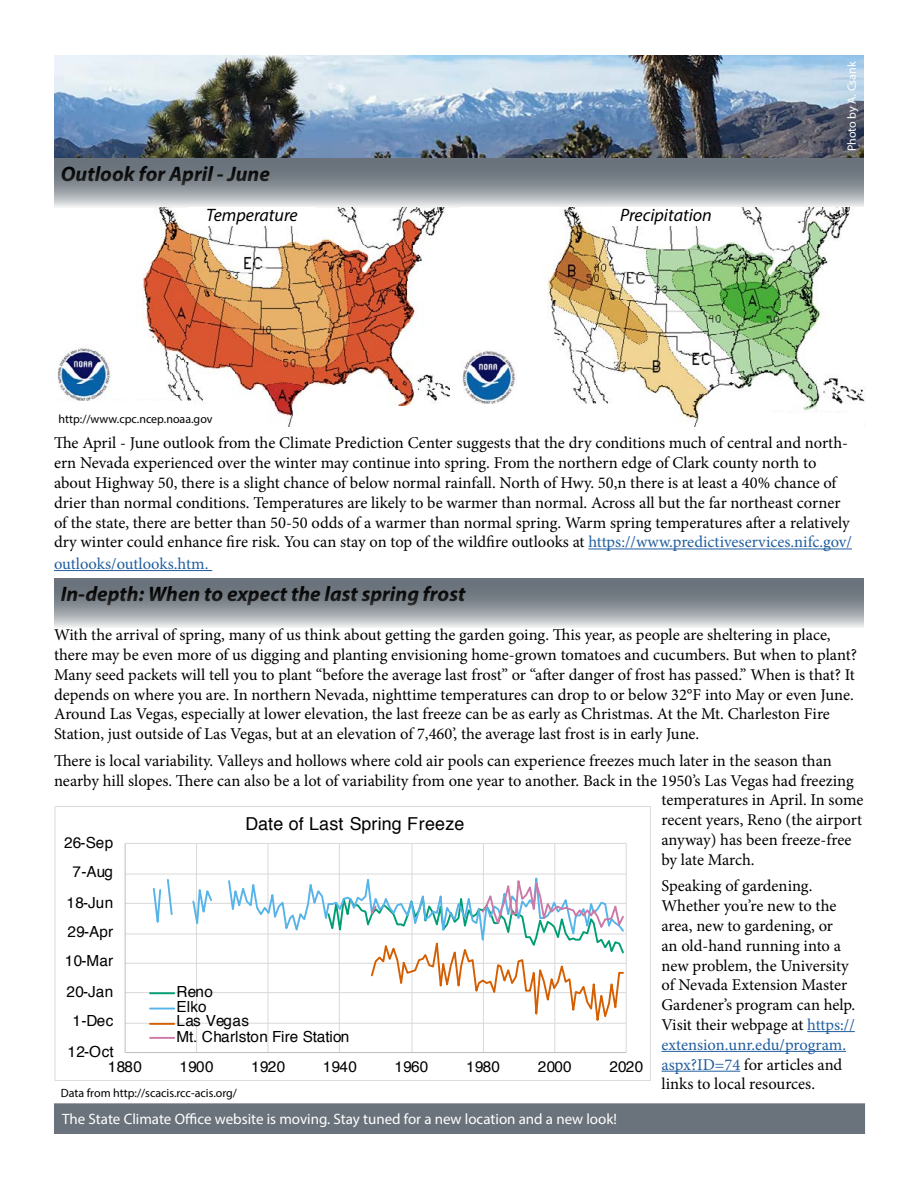
<style>
.page{position:relative;width:918px;height:1188px;background:#fff}
.page>*{position:absolute;margin:0;border:0;box-sizing:border-box;transform-origin:0 0}
.t1{font:italic 700 21px "Myriad Pro";color:#000}
.t2{font:italic 18px "Myriad Pro";color:#000}
.t3{font:17.85px "Helvetica";letter-spacing:.015em;color:#000}
.t4{font:16.5px/19.8px "Minion Pro";letter-spacing:-.005em;color:#000}
.t5{font:16.5px "Minion Pro";color:#215e9e}
.t6{font:15.3px "Helvetica";letter-spacing:.025em;color:#000}
.t7{font:15.3px/14.9px "Helvetica";color:#000}
.reference{font:15px "Myriad Pro";color:#fff}
.reference-2{font:12px "Myriad Pro";color:#000}
.reference-3{font:12px "Myriad Pro";color:#fff}
.s1{color:#215e9e}
</style>
<div class="page">
<img style="left:54px;top:55px;width:810px;height:103px">
<img style="left:57px;top:208px;width:393px;height:219px">
<svg style="left:54px;top:158px;width:810px;height:50px"></svg>
<img style="left:462px;top:208px;width:403px;height:219px">
<div style="left:603px;top:208px;width:126px;height:18px;background:#fff"></div>
<div style="left:189px;top:208px;width:126px;height:18px;background:#fff"></div>
<div style="left:54px;top:401px;width:138px;height:26px;background:#fff"></div>
<div style="left:455px;top:404px;width:202px;height:23px;background:#fff"></div>
<div style="left:312px;top:407px;width:138px;height:20px;background:#fff"></div>
<div style="left:726px;top:414px;width:138px;height:13px;background:#fff"></div>
<div style="left:58px;top:410px;width:168px;height:17px;background:#fff"></div>
<svg style="left:54px;top:579px;width:810px;height:49px"></svg>
<div style="left:55px;top:1104px;width:809px;height:29px;background:#6a737b"></div>
<div style="left:54px;top:1103px;width:811px;height:31px;border:2px solid #6a737b"></div>
<hr style="left:588px;top:549px;width:264px;height:1px;background:#215e9e">
<hr style="left:54px;top:570px;width:158px;height:1px;background:#215e9e">
<hr style="left:807px;top:1031px;width:48px;height:1px;background:#215e9e">
<hr style="left:662px;top:1051px;width:184px;height:1px;background:#215e9e">
<hr style="left:662px;top:1071px;width:78px;height:1px;background:#215e9e">
<hr style="left:125px;top:1023px;width:501px;height:1px;background:#d9d9d9">
<hr style="left:125px;top:992px;width:501px;height:1px;background:#d9d9d9">
<hr style="left:125px;top:963px;width:501px;height:1px;background:#d9d9d9">
<hr style="left:125px;top:933px;width:501px;height:1px;background:#d9d9d9">
<hr style="left:125px;top:903px;width:501px;height:1px;background:#d9d9d9">
<hr style="left:125px;top:874px;width:501px;height:1px;background:#d9d9d9">
<hr style="left:125px;top:843px;width:501px;height:1px;background:#d9d9d9">
<hr style="left:196px;top:843px;width:1px;height:210px;background:#d9d9d9">
<hr style="left:267px;top:843px;width:1px;height:210px;background:#d9d9d9">
<hr style="left:339px;top:843px;width:1px;height:210px;background:#d9d9d9">
<hr style="left:412px;top:843px;width:1px;height:210px;background:#d9d9d9">
<hr style="left:483px;top:843px;width:1px;height:210px;background:#d9d9d9">
<hr style="left:554px;top:843px;width:1px;height:210px;background:#d9d9d9">
<hr style="left:626px;top:843px;width:1px;height:210px;background:#d9d9d9">
<hr style="left:125px;top:843px;width:1px;height:210px;background:#bfbfbf">
<hr style="left:125px;top:1052px;width:501px;height:1px;background:#bfbfbf">
<svg style="left:152px;top:858px;width:474px;height:98px"></svg>
<svg style="left:326px;top:868px;width:300px;height:171px"></svg>
<hr style="left:150px;top:992px;width:24px;height:2px;background:#009e73">
<hr style="left:150px;top:1008px;width:24px;height:2px;background:#56b4e9">
<hr style="left:150px;top:1023px;width:24px;height:2px;background:#d55e00">
<hr style="left:150px;top:1037px;width:24px;height:2px;background:#cc79a7">
<div style="left:55px;top:806px;width:596px;height:275px;border:1px solid #d9d9d9"></div>
<p class="t1" style="left:61px;top:160px;width:211px">Outlook for April - June</p>
<h4 class="t2" style="left:206px;top:204px;width:93px">Temperature</h4>
<h4 class="t2" style="left:620px;top:204px;width:93px">Precipitation</h4>
<p class="reference-2" style="left:58px;top:412px;width:156px">http://www.cpc.ncep.noaa.gov</p>
<p class="reference-3" style="left:844px;top:151px;width:91px;rotate:-90deg">Photo by A. Csank</p>
<p class="t4" style="left:54px;top:433px;width:800px">The April - June outlook from the Climate Prediction Center suggests that the dry conditions much of central and north&shy;ern Nevada experienced over the winter may continue into spring. From the northern edge of Clark county north to about Highway 50, there is a slight chance of below normal rainfall. North of Hwy. 50,n there is at least a 40% chance of drier than normal conditions. Temperatures are likely to be warmer than normal. Across all but the far northeast corner of the state, there are better than 50-50 odds of a warmer than normal spring. Warm spring temperatures after a relatively dry winter could enhance fire risk. You can stay on top of the wildfire outlooks at <span class="s1">https://www.predictiveservices.nifc.gov/</span></p>
<p class="t5" style="left:54px;top:553px;width:156px">outlooks/outlooks.htm.</p>
<p class="t1" style="left:61px;top:580px;width:406px">In-depth: When to expect the last spring frost</p>
<p class="t4" style="left:54px;top:625px;width:805px">With the arrival of spring, many of us think about getting the garden going. This year, as people are sheltering in place, there may be even more of us digging and planting envisioning home-grown tomatoes and cucumbers. But when to plant?<br>Many seed packets will tell you to plant “before the average last frost” or “after danger of frost has passed.” When is that? It depends on where you are. In northern Nevada, nighttime temperatures can drop to or below 32°F into May or even June.<br>Around Las Vegas, especially at lower elevation, the last freeze can be as early as Christmas. At the Mt. Charleston Fire Station, just outside of Las Vegas, but at an elevation of 7,460’, the average last frost is in early June.</p>
<p class="t4" style="left:54px;top:751px;width:779px">There is local variability. Valleys and hollows where cold air pools can experience freezes much later in the season than</p>
<p class="t4" style="left:54px;top:771px;width:801px">nearby hill slopes. There can also be a lot of variability from one year to another. Back in the 1950’s Las Vegas had freezing</p>
<p class="t4" style="left:662px;top:790px;width:204px">temperatures in April. In some</p>
<p class="t4" style="left:662px;top:810px;width:202px">recent years, Reno (the airport</p>
<p class="t4" style="left:662px;top:830px;width:191px">anyway) has been freeze-free</p>
<p class="t4" style="left:662px;top:850px;width:95px">by late March.</p>
<p class="t4" style="left:662px;top:876px;width:195px">Speaking of gardening.<br>Whether you’re new to the area, new to gardening, or<br>an old-hand running into a new problem, the University of Nevada Extension Master<br>Gardener’s program can help.<br>Visit their webpage at <span class="s1">https:// extension.unr.edu/program. aspx?ID=74</span> for articles and links to local resources.</p>
<p class="t3" style="left:245px;top:810px;width:220px">Date of Last Spring Freeze</p>
<p class="t6" style="left:64px;top:831px;width:51px">26-Sep</p>
<p class="t6" style="left:73px;top:860px;width:42px">7-Aug</p>
<p class="t6" style="left:67px;top:891px;width:48px">18-Jun</p>
<p class="t6" style="left:67px;top:920px;width:47px">29-Apr</p>
<p class="t6" style="left:65px;top:949px;width:50px">10-Mar</p>
<p class="t6" style="left:67px;top:980px;width:48px">20-Jan</p>
<p class="t7" style="left:176px;top:985px;width:174px">Reno<br>Elko<br>Las Vegas<br>Mt. Charlston Fire Station</p>
<p class="t6" style="left:73px;top:1009px;width:42px">1-Dec</p>
<p class="t6" style="left:67px;top:1040px;width:48px">12-Oct</p>
<p class="t6" style="left:108px;top:1055px;width:36px">1880</p>
<p class="t6" style="left:180px;top:1055px;width:36px">1900</p>
<p class="t6" style="left:251px;top:1055px;width:36px">1920</p>
<p class="t6" style="left:323px;top:1055px;width:36px">1940</p>
<p class="t6" style="left:394px;top:1055px;width:36px">1960</p>
<p class="t6" style="left:466px;top:1055px;width:36px">1980</p>
<p class="t6" style="left:538px;top:1055px;width:36px">2000</p>
<p class="t6" style="left:609px;top:1055px;width:36px">2020</p>
<p class="reference-2" style="left:61px;top:1086px;width:178px">Data from http://scacis.rcc-acis.org/</p>
<p class="reference" style="left:62px;top:1110px;width:556px">The State Climate Office website is moving. Stay tuned for a new location and a new look!</p>
</div>
